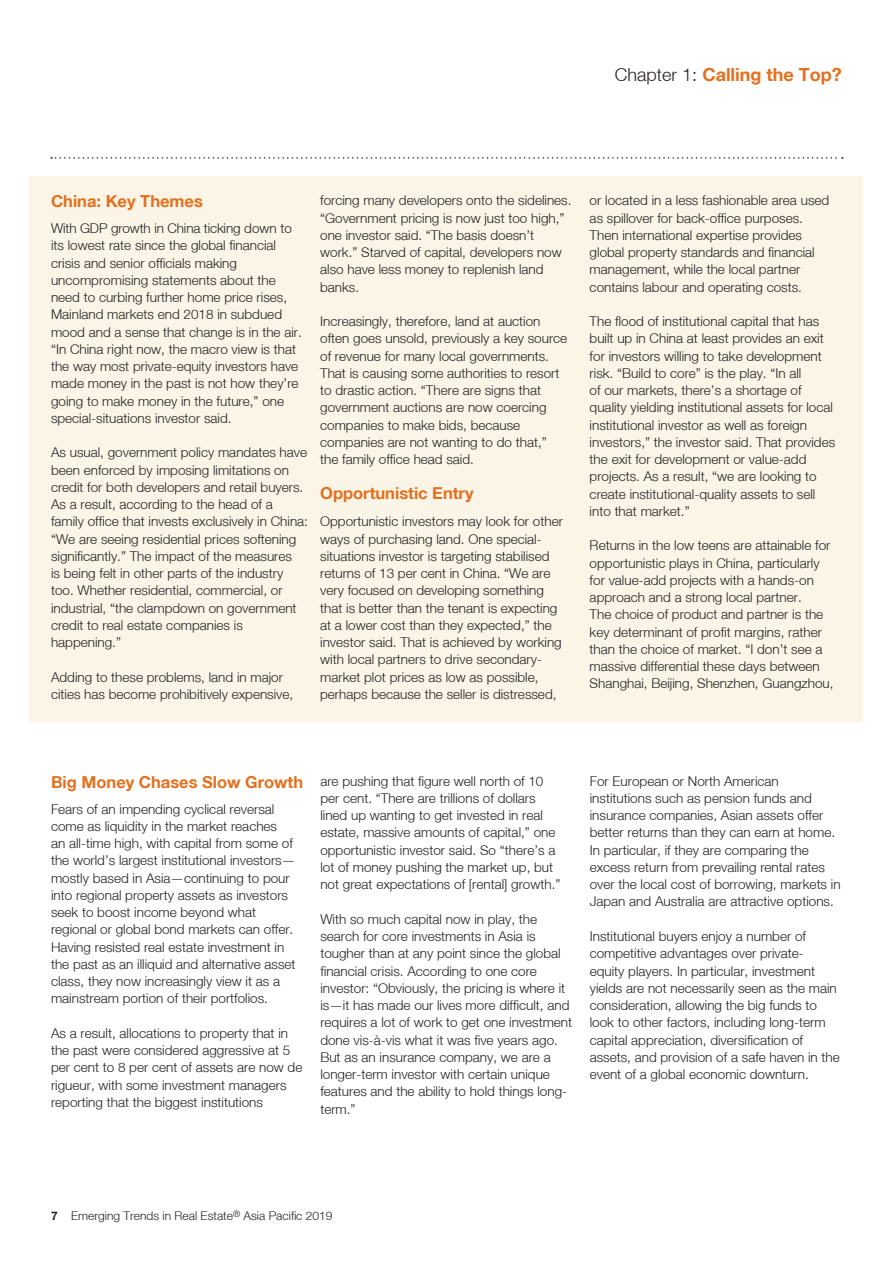
<style>
.page{position:relative;width:893px;height:1263px;background:#fff}
.page>*{position:absolute;margin:0;border:0;box-sizing:border-box;transform-origin:0 0}
.t1{font:700 18px "Helvetica Neue LT";color:#e4701e}
.t2{font:700 16.5px "Helvetica Neue LT";color:#e4701e}
.t3{font:300 13.5px/17.2px "Helvetica Neue";color:#231f20}
.t4{font:300 12px "Helvetica Neue";color:#231f20}
.s1{font-family:"Helvetica Neue";font-weight:300;color:#231f20}
.s2{font-family:"Helvetica Neue LT";font-weight:700}
</style>
<div class="page">
<svg style="left:51px;top:157px;width:792px;height:2px"></svg>
<div style="left:30px;top:176px;width:833px;height:546px;background:#faf5e6"></div>
<p class="t1" style="left:615px;top:63px;width:228px"><span class="s1">Chapter 1:</span> Calling the Top?</p>
<p class="t2" style="left:51px;top:191px;width:153px">China: Key Themes</p>
<p class="t3" style="left:51px;top:219px;width:242px">With GDP growth in China ticking down to</p>
<p class="t3" style="left:51px;top:237px;width:252px">its lowest rate since the global financial crisis and senior officials making uncompromising statements about the need to curbing further home price rises, Mainland markets end 2018 in subdued mood and a sense that change is in the air. “In China right now, the macro view is that the way most private-equity investors have made money in the past is not how they’re going to make money in the future,” one special-situations investor said.</p>
<p class="t3" style="left:51px;top:444px;width:259px">As usual, government policy mandates have been enforced by imposing limitations on credit for both developers and retail buyers.<br>As a result, according to the head of a family office that invests exclusively in China: “We are seeing residential prices softening significantly.” The impact of the measures<br>is being felt in other parts of the industry too. Whether residential, commercial, or industrial, “the clampdown on government credit to real estate companies is happening.”</p>
<p class="t3" style="left:51px;top:668px;width:244px">Adding to these problems, land in major cities has become prohibitively expensive,</p>
<p class="t3" style="left:320px;top:192px;width:253px">forcing many developers onto the sidelines. “Government pricing is now just too high,” one investor said. “The basis doesn’t work.” Starved of capital, developers now also have less money to replenish land banks.</p>
<p class="t3" style="left:320px;top:312px;width:249px">Increasingly, therefore, land at auction often goes unsold, previously a key source of revenue for many local governments.<br>That is causing some authorities to resort to drastic action. “There are signs that government auctions are now coercing companies to make bids, because companies are not wanting to do that,”</p>
<p class="t3" style="left:320px;top:450px;width:155px">the family office head said.</p>
<p class="t2" style="left:320px;top:482px;width:155px">Opportunistic Entry</p>
<p class="t3" style="left:320px;top:513px;width:244px">Opportunistic investors may look for other ways of purchasing land. One special&shy;situations investor is targeting stabilised returns of 13 per cent in China. “We are very focused on developing something that is better than the tenant is expecting at a lower cost than they expected,” the investor said. That is achieved by working with local partners to drive secondary&shy;market plot prices as low as possible, perhaps because the seller is distressed,</p>
<p class="t3" style="left:590px;top:192px;width:241px">or located in a less fashionable area used as spillover for back-office purposes.<br>Then international expertise provides global property standards and financial management, while the local partner contains labour and operating costs.</p>
<p class="t3" style="left:590px;top:312px;width:247px">The flood of institutional capital that has built up in China at least provides an exit for investors willing to take development risk. “Build to core” is the play. “In all<br>of our markets, there’s a shortage of quality yielding institutional assets for local institutional investor as well as foreign investors,” the investor said. That provides the exit for development or value-add projects. As a result, “we are looking to create institutional-quality assets to sell</p>
<p class="t3" style="left:590px;top:502px;width:102px">into that market.”</p>
<p class="t3" style="left:590px;top:537px;width:245px">Returns in the low teens are attainable for opportunistic plays in China, particularly for value-add projects with a hands-on approach and a strong local partner.<br>The choice of product and partner is the key determinant of profit margins, rather than the choice of market. “I don’t see a massive differential these days between Shanghai, Beijing, Shenzhen, Guangzhou,</p>
<p class="t2" style="left:51px;top:772px;width:254px">Big Money Chases Slow Growth</p>
<p class="t3" style="left:51px;top:800px;width:246px">Fears of an impending cyclical reversal come as liquidity in the market reaches<br>an all-time high, with capital from some of the world’s largest institutional investors— mostly based in Asia—continuing to pour into regional property assets as investors seek to boost income beyond what regional or global bond markets can offer.<br>Having resisted real estate investment in the past as an illiquid and alternative asset class, they now increasingly view it as a mainstream portion of their portfolios.</p>
<p class="t3" style="left:51px;top:1024px;width:253px">As a result, allocations to property that in the past were considered aggressive at 5 per cent to 8 per cent of assets are now de rigueur, with some investment managers reporting that the biggest institutions</p>
<p class="t3" style="left:320px;top:772px;width:242px">are pushing that figure well north of 10 per cent. “There are trillions of dollars lined up wanting to get invested in real estate, massive amounts of capital,” one opportunistic investor said. So “there’s a lot of money pushing the market up, but not great expectations of [rental] growth.”</p>
<p class="t3" style="left:320px;top:910px;width:253px">With so much capital now in play, the search for core investments in Asia is tougher than at any point since the global financial crisis. According to one core investor: “Obviously, the pricing is where it is—it has made our lives more difficult, and requires a lot of work to get one investment done vis-à-vis what it was five years ago.<br>But as an insurance company, we are a longer-term investor with certain unique features and the ability to hold things long&shy;term.”</p>
<p class="t3" style="left:590px;top:772px;width:252px">For European or North American institutions such as pension funds and insurance companies, Asian assets offer better returns than they can earn at home.<br>In particular, if they are comparing the excess return from prevailing rental rates over the local cost of borrowing, markets in Japan and Australia are attractive options.</p>
<p class="t3" style="left:590px;top:927px;width:252px">Institutional buyers enjoy a number of competitive advantages over private&shy;equity players. In particular, investment yields are not necessarily seen as the main consideration, allowing the big funds to look to other factors, including long-term capital appreciation, diversification of assets, and provision of a safe haven in the event of a global economic downturn.</p>
<p class="t4" style="left:51px;top:1209px;width:283px"><span class="s2">7</span> Emerging Trends in Real Estate<sup>®</sup> Asia Pacific 2019</p>
</div>
